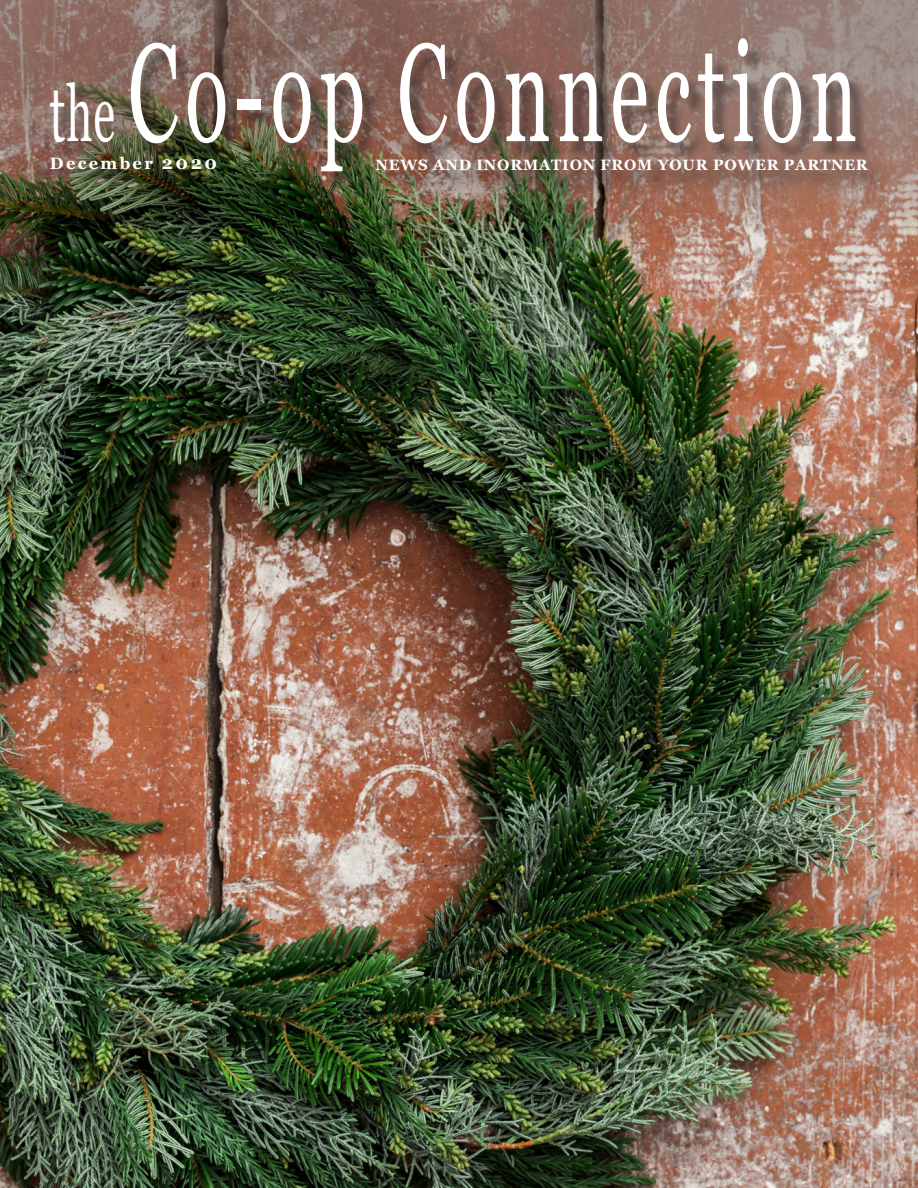
<style>
.page{position:relative;width:918px;height:1188px;background:#fff}
.page>*{position:absolute;margin:0;border:0;box-sizing:border-box;transform-origin:0 0}
.t1{font:139.2px "Georgia";letter-spacing:.08em;color:#fff;scale:.57 1}
.t2{font:78.75px "Georgia";color:#fff;scale:.57 1}
.t3{font:700 18px "Georgia";color:#fff}
.t4{font:700 16.5px "Georgia";letter-spacing:.14em;color:#fff}
.t5{font:700 15px "Georgia";letter-spacing:.05em;color:#fff}
</style>
<div class="page">
<img style="left:0;top:0;width:918px;height:1188px">
<div style="left:52px;top:42px;width:820px;height:148px;background:#231f20;opacity:.49"></div>
<div style="left:32px;top:158px;width:180px;height:28px;background:#231f20;opacity:.75"></div>
<div style="left:373px;top:155px;width:519px;height:41px;background:#231f20;opacity:.75"></div>
<p class="t1" style="left:128px;top:9px;width:1281px">Co-op Connection</p>
<p class="t2" style="left:50px;top:66px;width:116px">the</p>
<p class="t4" style="left:50px;top:153px;width:105px">December</p>
<p class="t3" style="left:162px;top:151px;width:57px">2020</p>
<p class="t5" style="left:376px;top:155px;width:494px">NEWS AND INORMATION FROM YOUR POWER PARTNER</p>
</div>
